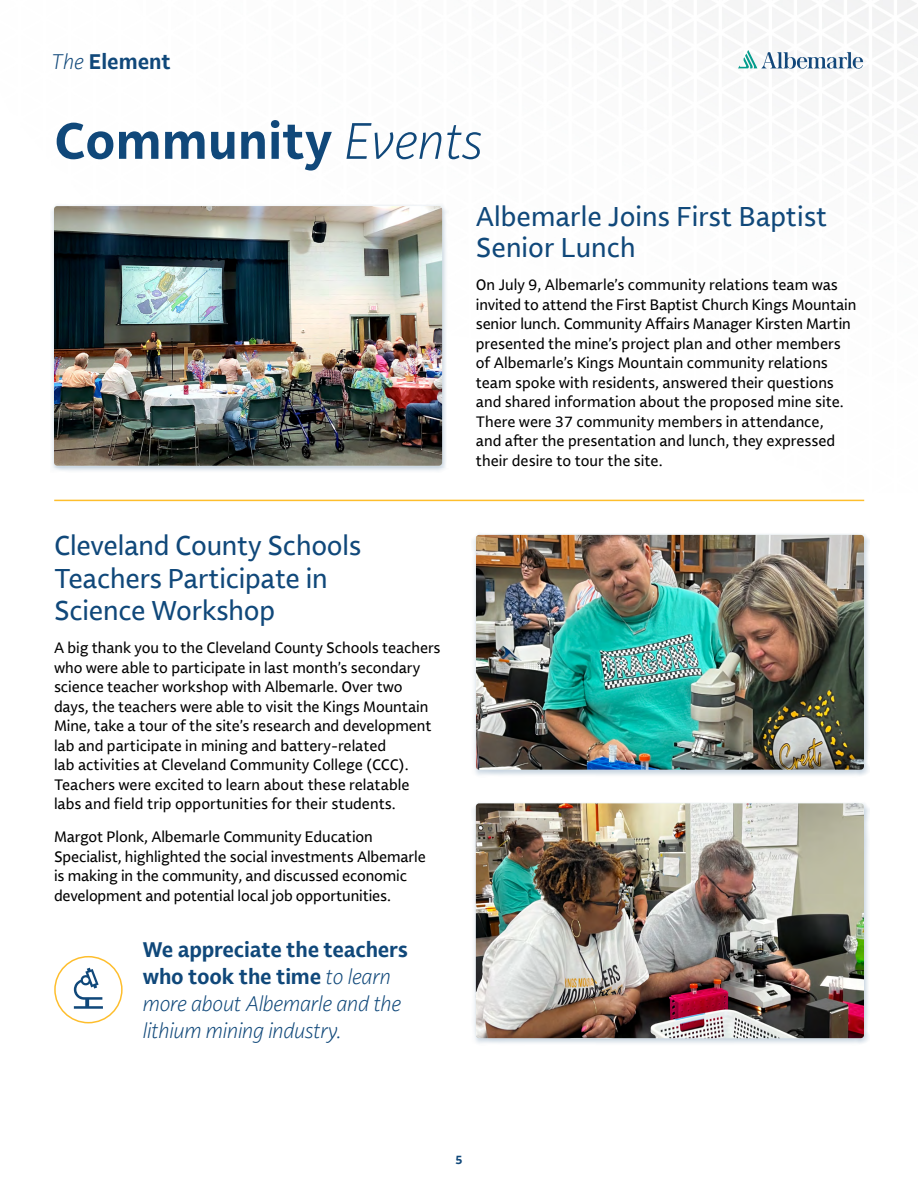
<style>
.page{position:relative;width:918px;height:1188px;background:#fff}
.page>*{position:absolute;margin:0;border:0;box-sizing:border-box;transform-origin:0 0}
.t1{font:700 51px "Lemance";color:#10487a}
.t2{font:27px/32.4px "Lemance";letter-spacing:-.01em;color:#10487a}
.t3{font:italic 300 21px/27px "Lemance";letter-spacing:-.01em;color:#10487a}
.t4{font:700 21px "Lemance";color:#10487a}
.t5{font:15px/19.5px "Lemance";letter-spacing:-.005em;color:#000}
.t6{font:700 12px "Lemance";color:#10487a}
.s1{font-weight:300;font-style:italic}
.s2{font-weight:700;font-style:normal}
</style>
<div class="page">
<svg style="left:738px;top:50px;width:125px;height:19px"></svg>
<hr style="left:54px;top:500px;width:810px;height:1px;background:#febe2d">
<div style="left:50px;top:203px;width:398px;height:270px;background:#10487a;opacity:.25"></div>
<img style="left:54px;top:206px;width:388px;height:260px">
<div style="left:472px;top:532px;width:398px;height:245px;background:#10487a;opacity:.25"></div>
<img style="left:476px;top:535px;width:388px;height:235px">
<div style="left:472px;top:801px;width:398px;height:245px;background:#10487a;opacity:.25"></div>
<img style="left:476px;top:803px;width:388px;height:235px">
<div style="left:54px;top:956px;width:69px;height:67px;border:2px solid #febe2d;border-radius:50%"></div>
<svg style="left:74px;top:968px;width:29px;height:41px"></svg>
<h3 class="t4" style="left:51px;top:47px;width:121px"><span class="s1">The</span> Element</h3>
<h1 class="t1" style="left:54px;top:106px;width:430px">Community <span class="s1">Events</span></h1>
<h2 class="t2" style="left:54px;top:529px;width:309px">Cleveland County Schools<br>Teachers Participate in<br>Science Workshop</h2>
<p class="t5" style="left:54px;top:638px;width:388px">A big thank you to the Cleveland County Schools teachers who were able to participate in last month’s secondary science teacher workshop with Albemarle. Over two days, the teachers were able to visit the Kings Mountain Mine, take a tour of the site’s research and development lab and participate in mining and battery-related<br>lab activities at Cleveland Community College (CCC).<br>Teachers were excited to learn about these relatable labs and field trip opportunities for their students.</p>
<p class="t5" style="left:54px;top:827px;width:373px">Margot Plonk, Albemarle Community Education Specialist, highlighted the social investments Albemarle is making in the community, and discussed economic development and potential local job opportunities.</p>
<h3 class="t3" style="left:143px;top:936px;width:267px"><span class="s2">We appreciate the teachers who took the time</span> to learn more about Albemarle and the lithium mining industry.</h3>
<h2 class="t2" style="left:476px;top:200px;width:353px;line-height:31.5px">Albemarle Joins First Baptist<br>Senior Lunch</h2>
<p class="t5" style="left:476px;top:275px;width:382px">On July 9, Albemarle’s community relations team was invited to attend the First Baptist Church Kings Mountain senior lunch. Community Affairs Manager Kirsten Martin presented the mine’s project plan and other members of Albemarle’s Kings Mountain community relations team spoke with residents, answered their questions and shared information about the proposed mine site.<br>There were 37 community members in attendance,<br>and after the presentation and lunch, they expressed their desire to tour the site.</p>
<p class="t6" style="left:455px;top:1152px;width:9px">5</p>
</div>
